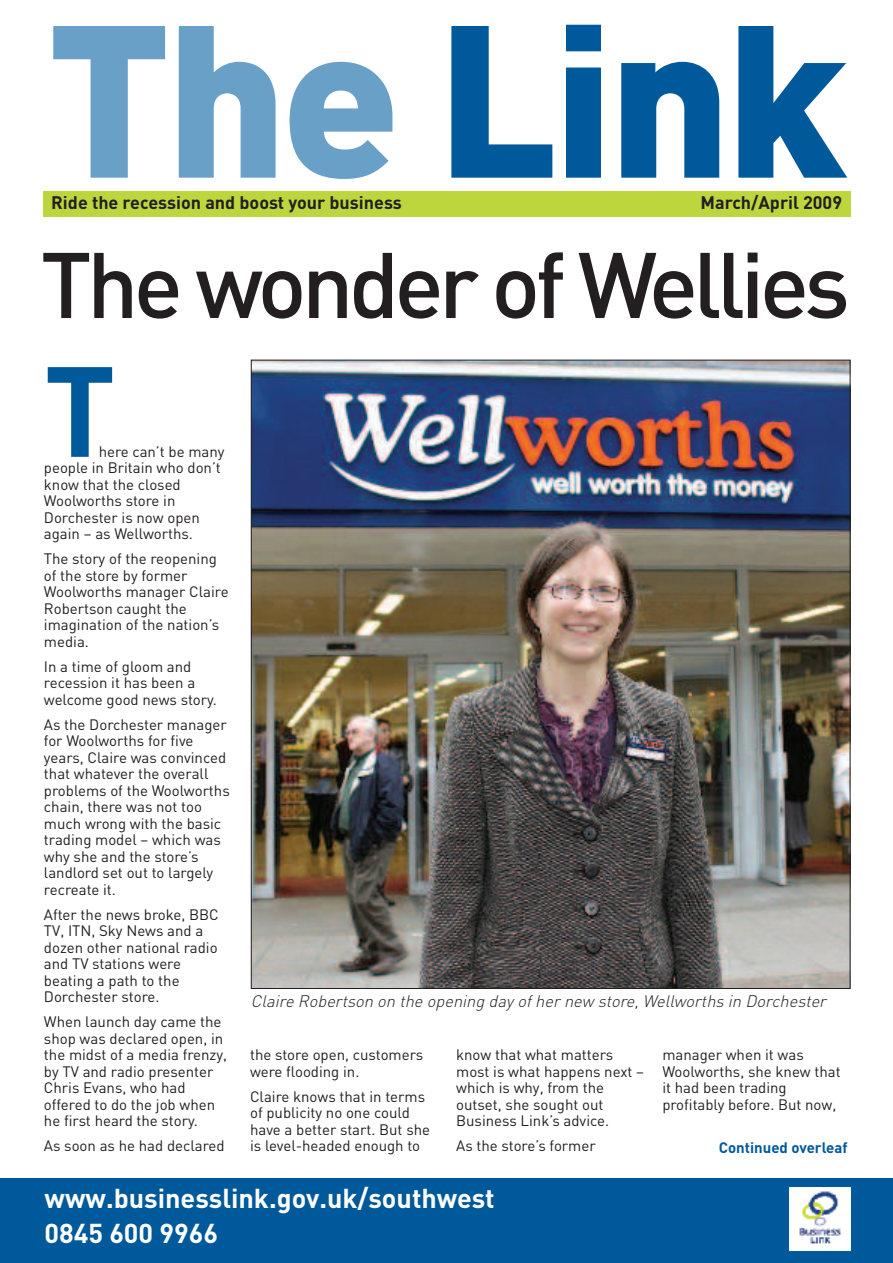
<style>
.page{position:relative;width:893px;height:1263px;background:#fff}
.page>*{position:absolute;margin:0;border:0;box-sizing:border-box;transform-origin:0 0}
.t1{font:900 213px "DIN";letter-spacing:-.03em;color:#00599b}
.t2{font:700 126px "DIN";color:#00599b}
.t3{font:500 91.5px "DIN";letter-spacing:-.055em;color:#231f20}
.t4{font:700 27px/34.5px "DIN";color:#fff}
.t5{font:700 18px "DIN";color:#231f20}
.t6{font:italic 300 16.5px "DIN";color:#231f20}
.t7{font:15px/16.5px "DIN";color:#231f20}
.t8{font:700 15px "DIN";color:#00599b}
.s1{color:#68a0c7}
</style>
<div class="page">
<div style="left:0;top:1178px;width:893px;height:85px;background:#00599b"></div>
<img style="left:789px;top:1187px;width:61px;height:63px">
<div style="left:43px;top:192px;width:808px;height:25px;background:#bdd63e"></div>
<img style="left:253px;top:362px;width:595px;height:625px">
<h1 class="t1" style="left:47px;top:-26px;width:802px"><span class="s1">The</span> Link</h1>
<p class="t5" style="left:51px;top:192px;width:352px">Ride the recession and boost your business</p>
<p class="t5" style="left:700px;top:192px;width:143px">March/April 2009</p>
<h3 class="t3" style="left:41px;top:233px;width:811px">The wonder of Wellies</h3>
<h2 class="t2" style="left:44px;top:337px;width:73px">T</h2>
<p class="t7" style="left:44px;top:443px;width:182px;text-indent:55px">here can’t be many people in Britain who don’t know that the closed<br>Woolworths store in<br>Dorchester is now open again – as Wellworths.</p>
<p class="t7" style="left:44px;top:550px;width:186px">The story of the reopening of the store by former<br>Woolworths manager Claire<br>Robertson caught the imagination of the nation’s media.</p>
<p class="t7" style="left:44px;top:658px;width:174px">In a time of gloom and recession it has been a welcome good news story.</p>
<p class="t7" style="left:44px;top:716px;width:187px">As the Dorchester manager for Woolworths for five years, Claire was convinced that whatever the overall problems of the Woolworths chain, there was not too much wrong with the basic trading model – which was why she and the store’s landlord set out to largely recreate it.</p>
<p class="t7" style="left:44px;top:906px;width:176px">After the news broke, BBC<br>TV, ITN, Sky News and a dozen other national radio and TV stations were beating a path to the<br>Dorchester store.</p>
<p class="t7" style="left:44px;top:1013px;width:185px">When launch day came the shop was declared open, in the midst of a media frenzy, by TV and radio presenter<br>Chris Evans, who had offered to do the job when he first heard the story.</p>
<p class="t7" style="left:44px;top:1137px;width:182px">As soon as he had declared</p>
<p class="t6" style="left:251px;top:991px;width:580px">Claire Robertson on the opening day of her new store, Wellworths in Dorchester</p>
<p class="t7" style="left:250px;top:1046px;width:175px">the store open, customers were flooding in.</p>
<p class="t7" style="left:250px;top:1087px;width:182px">Claire knows that in terms of publicity no one could have a better start. But she is level-headed enough to</p>
<p class="t7" style="left:456px;top:1046px;width:189px">know that what matters most is what happens next – which is why, from the outset, she sought out<br>Business Link’s advice.</p>
<p class="t7" style="left:456px;top:1137px;width:141px">As the store’s former</p>
<p class="t7" style="left:662px;top:1046px;width:180px">manager when it was<br>Woolworths, she knew that it had been trading profitably before. But now,</p>
<p class="t8" style="left:719px;top:1138px;width:130px">Continued overleaf</p>
<h3 class="t4" style="left:45px;top:1181px;width:452px">www.businesslink.gov.uk/southwest<br>0845 600 9966</h3>
</div>
